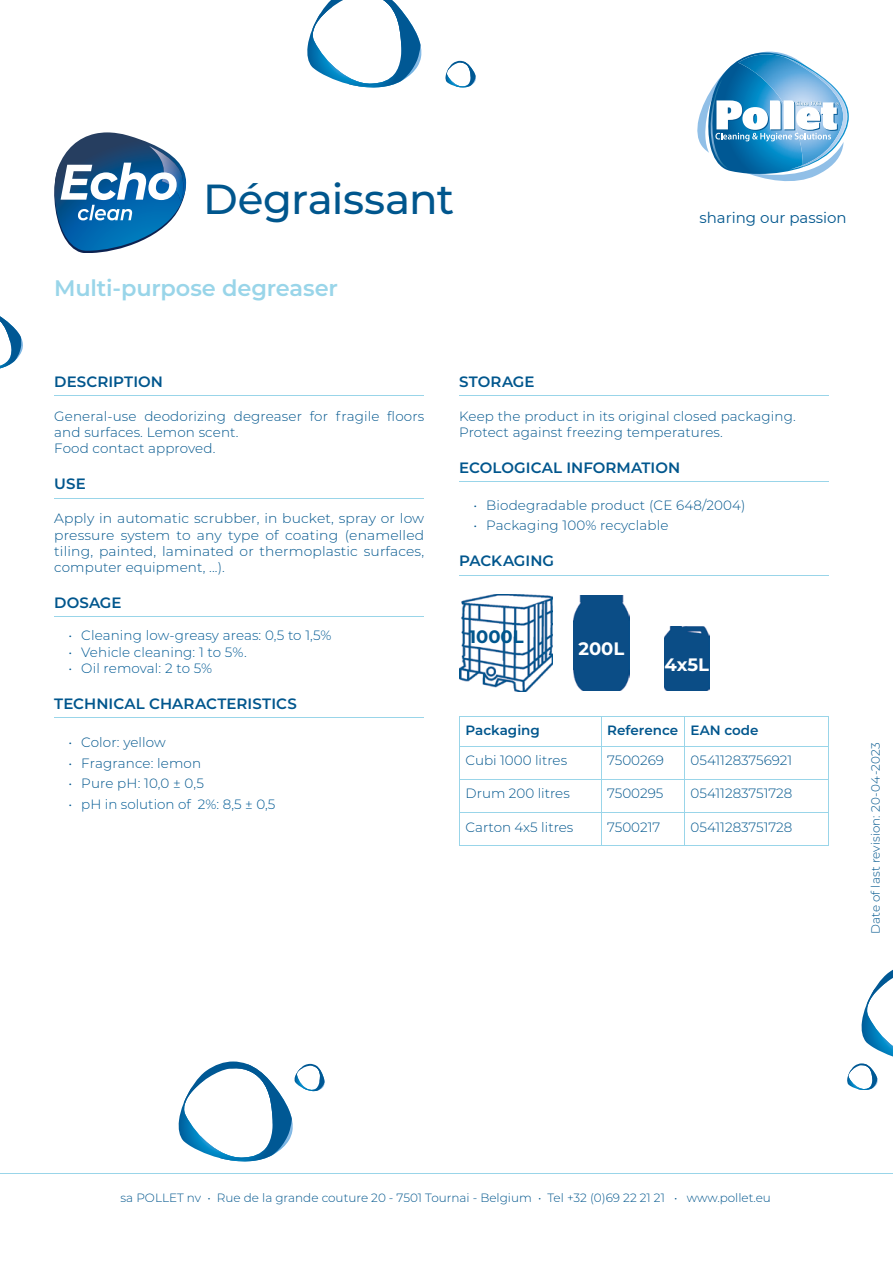
<style>
.page{position:relative;width:893px;height:1263px;background:#fff}
.page>*{position:absolute;margin:0;border:0;box-sizing:border-box;transform-origin:0 0}
.t1{font:500 42px "Montserrat";letter-spacing:-.015em;color:#00568d}
.t2{font:600 22.5px "Montserrat";letter-spacing:-.01em;color:#99d5e9}
.t3{font:700 18px "Montserrat";color:#fff}
.t4{font:700 18px "Montserrat";color:#00568d}
.t5{font:600 15px "Montserrat";letter-spacing:.005em;color:#00568d}
.t6{font:15px "Montserrat";color:#00568d}
.t7{font:300 13.5px/16.2px "Montserrat";letter-spacing:.01em;color:#00568d}
.t8{font:300 13.5px "Montserrat";color:#005a94}
.t9{font:300 13.5px "Montserrat";color:#00578e}
.t10{font:600 13.5px "Montserrat";color:#00568d}
.t11{font:300 12px "Montserrat";color:#00568d}
</style>
<div class="page">
<hr style="left:54px;top:395px;width:370px;height:1px;background:#99d5e9">
<hr style="left:54px;top:498px;width:370px;height:1px;background:#99d5e9">
<hr style="left:54px;top:616px;width:370px;height:1px;background:#99d5e9">
<hr style="left:54px;top:717px;width:370px;height:1px;background:#99d5e9">
<hr style="left:459px;top:395px;width:370px;height:1px;background:#99d5e9">
<hr style="left:459px;top:481px;width:370px;height:1px;background:#99d5e9">
<hr style="left:459px;top:575px;width:370px;height:1px;background:#99d5e9">
<svg style="left:307px;top:0;width:115px;height:88px"></svg>
<svg style="left:178px;top:1061px;width:147px;height:101px"></svg>
<svg style="left:445px;top:61px;width:31px;height:27px"></svg>
<svg style="left:0;top:316px;width:23px;height:52px"></svg>
<hr style="left:0;top:1173px;width:893px;height:1px;background:#99d5e9">
<svg style="left:54px;top:132px;width:132px;height:121px"></svg>
<svg style="left:861px;top:970px;width:32px;height:86px"></svg>
<svg style="left:847px;top:1063px;width:31px;height:27px"></svg>
<hr style="left:459px;top:716px;width:142px;height:1px;background:#99d5e9">
<hr style="left:459px;top:716px;width:1px;height:30px;background:#99d5e9">
<hr style="left:601px;top:716px;width:84px;height:1px;background:#99d5e9">
<hr style="left:601px;top:716px;width:1px;height:30px;background:#99d5e9">
<hr style="left:685px;top:716px;width:144px;height:1px;background:#99d5e9">
<hr style="left:684px;top:716px;width:1px;height:30px;background:#99d5e9">
<hr style="left:828px;top:716px;width:1px;height:30px;background:#99d5e9">
<hr style="left:459px;top:746px;width:142px;height:1px;background:#99d5e9">
<hr style="left:601px;top:746px;width:84px;height:1px;background:#99d5e9">
<hr style="left:685px;top:746px;width:144px;height:1px;background:#99d5e9">
<hr style="left:601px;top:746px;width:1px;height:33px;background:#99d5e9">
<hr style="left:684px;top:746px;width:1px;height:33px;background:#99d5e9">
<hr style="left:601px;top:780px;width:1px;height:32px;background:#99d5e9">
<hr style="left:684px;top:780px;width:1px;height:32px;background:#99d5e9">
<hr style="left:601px;top:813px;width:1px;height:32px;background:#99d5e9">
<hr style="left:684px;top:813px;width:1px;height:32px;background:#99d5e9">
<hr style="left:459px;top:746px;width:1px;height:33px;background:#99d5e9">
<hr style="left:828px;top:746px;width:1px;height:33px;background:#99d5e9">
<hr style="left:459px;top:779px;width:142px;height:1px;background:#99d5e9">
<hr style="left:459px;top:780px;width:1px;height:32px;background:#99d5e9">
<hr style="left:601px;top:779px;width:84px;height:1px;background:#99d5e9">
<hr style="left:685px;top:779px;width:144px;height:1px;background:#99d5e9">
<hr style="left:828px;top:780px;width:1px;height:32px;background:#99d5e9">
<hr style="left:459px;top:812px;width:142px;height:1px;background:#99d5e9">
<hr style="left:459px;top:813px;width:1px;height:32px;background:#99d5e9">
<hr style="left:601px;top:812px;width:84px;height:1px;background:#99d5e9">
<hr style="left:685px;top:812px;width:144px;height:1px;background:#99d5e9">
<hr style="left:828px;top:813px;width:1px;height:32px;background:#99d5e9">
<hr style="left:459px;top:845px;width:142px;height:1px;background:#99d5e9">
<hr style="left:601px;top:845px;width:84px;height:1px;background:#99d5e9">
<hr style="left:685px;top:845px;width:144px;height:1px;background:#99d5e9">
<img style="left:459px;top:594px;width:94px;height:98px">
<div style="left:664px;top:626px;width:45px;height:64px;background:#0b4d86"></div>
<div style="left:574px;top:595px;width:55px;height:95px;background:#0b4d86"></div>
<img style="left:844px;top:100px;width:4px;height:35px">
<svg style="left:697px;top:51px;width:147px;height:131px"></svg>
<h1 class="t1" style="left:203px;top:169px;width:252px">Dégraissant</h1>
<h2 class="t2" style="left:54px;top:272px;width:285px">Multi-purpose degreaser</h2>
<p class="t6" style="left:699px;top:207px;width:149px">sharing our passion</p>
<p class="t5" style="left:54px;top:371px;width:110px">DESCRIPTION</p>
<p class="t7" style="left:54px;top:407px;width:371px">General-use deodorizing degreaser for fragile floors and surfaces. Lemon scent.<br>Food contact approved.</p>
<p class="t5" style="left:54px;top:473px;width:33px">USE</p>
<p class="t7" style="left:54px;top:510px;width:371px;text-align:justify">Apply in automatic scrubber, in bucket, spray or low pressure system to any type of coating (enamelled tiling, painted, laminated or thermoplastic surfaces, computer equipment, ...).</p>
<p class="t5" style="left:54px;top:592px;width:69px">DOSAGE</p>
<p class="t8" style="left:69px;top:626px;width:265px">• Cleaning low-greasy areas: 0,5 to 1,5%</p>
<p class="t8" style="left:69px;top:643px;width:180px">• Vehicle cleaning: 1 to 5%.</p>
<p class="t8" style="left:69px;top:659px;width:145px">• Oil removal: 2 to 5%</p>
<p class="t5" style="left:54px;top:693px;width:244px">TECHNICAL CHARACTERISTICS</p>
<p class="t7" style="left:69px;top:734px;width:99px">• Color: yellow</p>
<p class="t7" style="left:69px;top:754px;width:134px">• Fragrance: lemon</p>
<p class="t7" style="left:69px;top:775px;width:137px">• Pure pH: 10,0 ± 0,5</p>
<p class="t8" style="left:69px;top:795px;width:208px">• pH in solution of 2%: 8,5 ± 0,5</p>
<p class="t5" style="left:459px;top:371px;width:77px">STORAGE</p>
<p class="t7" style="left:459px;top:407px;width:338px">Keep the product in its original closed packaging.<br>Protect against freezing temperatures.</p>
<p class="t5" style="left:459px;top:457px;width:222px">ECOLOGICAL INFORMATION</p>
<p class="t7" style="left:473px;top:496px;width:274px">• Biodegradable product (CE 648/2004)</p>
<p class="t7" style="left:473px;top:517px;width:196px">• Packaging 100% recyclable</p>
<p class="t5" style="left:459px;top:550px;width:96px">PACKAGING</p>
<h3 class="t4" style="left:469px;top:624px;width:56px">1000L</h3>
<h3 class="t3" style="left:578px;top:636px;width:47px">200L</h3>
<h3 class="t3" style="left:665px;top:651px;width:46px">4x5L</h3>
<p class="t10" style="left:466px;top:721px;width:76px">Packaging</p>
<p class="t10" style="left:607px;top:721px;width:153px">Reference EAN code</p>
<p class="t7" style="left:466px;top:752px;width:103px">Cubi 1000 litres</p>
<p class="t7" style="left:607px;top:752px;width:58px">7500269</p>
<p class="t7" style="left:691px;top:752px;width:103px">05411283756921</p>
<p class="t7" style="left:466px;top:785px;width:106px">Drum 200 litres</p>
<p class="t7" style="left:607px;top:785px;width:58px">7500295</p>
<p class="t9" style="left:691px;top:784px;width:103px">05411283751728</p>
<p class="t7" style="left:466px;top:818px;width:109px">Carton 4x5 litres</p>
<p class="t9" style="left:607px;top:817px;width:55px">7500217</p>
<p class="t9" style="left:691px;top:817px;width:103px">05411283751728</p>
<p class="t11" style="left:867px;top:934px;width:193px;rotate:-90deg">Date of last revision: 20-04-2023</p>
<p class="t11" style="left:121px;top:1189px;width:652px">sa POLLET nv • Rue de la grande couture 20 - 7501 Tournai - Belgium • Tel +32 (0)69 22 21 21 • www.pollet.eu</p>
</div>
